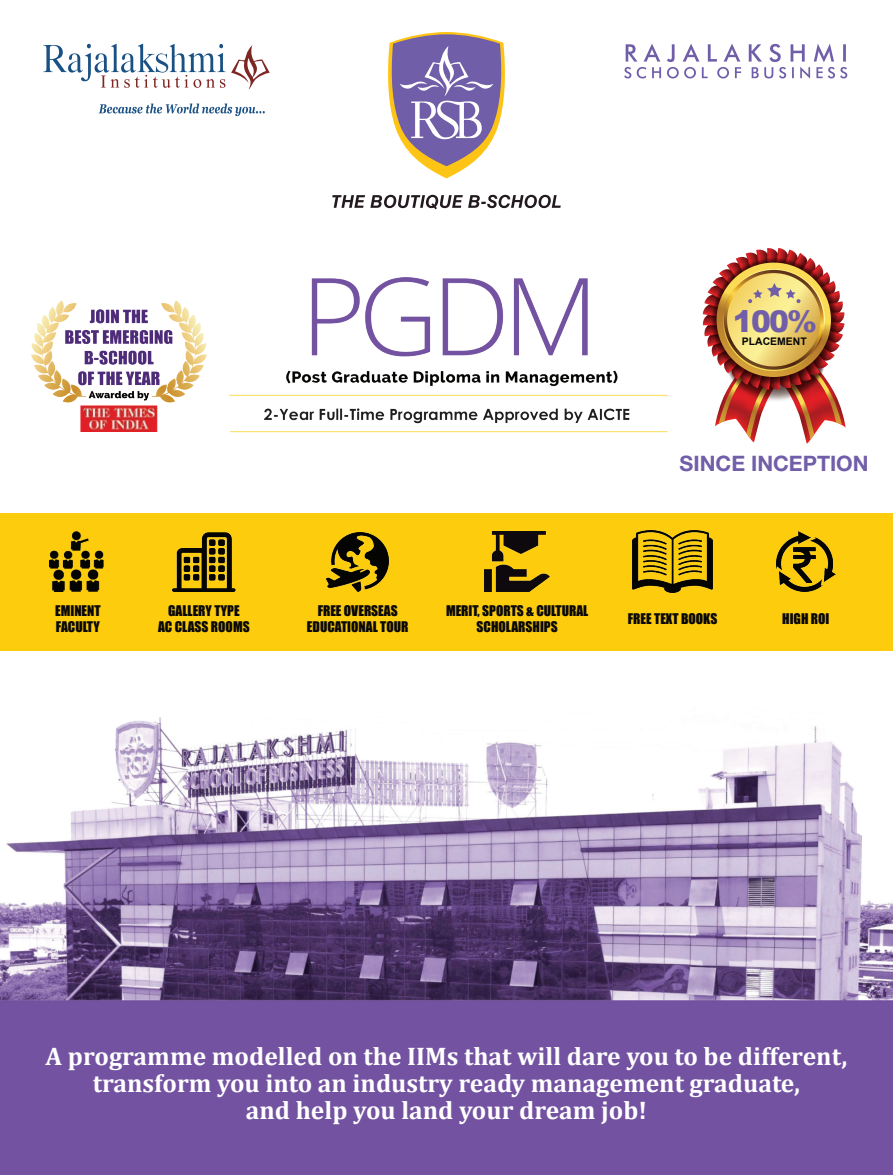
<style>
.page{position:relative;width:893px;height:1175px;background:#fff}
.page>*{position:absolute;margin:0;border:0;box-sizing:border-box;transform-origin:0 0}
.t1{font:900 29.85px "Arial";color:#705ea8}
.t2{font:700 25.5px/27px "Cambria";color:#fff;text-align:center}
.t3{font:700 21.3px "Helvetica Neue LT Pro";color:#705ea8}
.t4{font:13.5px/16.2px "Impact";color:#0a0908;text-align:center}
.t5{font:700 10.5px "Arial";color:#050504}
</style>
<div class="page">
<img style="left:0;top:717px;width:892px;height:311px">
<div style="left:0;top:1028px;width:892px;height:146px;background:#7352a1"></div>
<svg style="left:43px;top:44px;width:182px;height:44px"></svg>
<svg style="left:98px;top:103px;width:167px;height:13px"></svg>
<svg style="left:231px;top:45px;width:39px;height:44px"></svg>
<svg style="left:624px;top:44px;width:223px;height:35px"></svg>
<svg style="left:332px;top:195px;width:228px;height:14px"></svg>
<svg style="left:388px;top:32px;width:117px;height:146px"></svg>
<img style="left:31px;top:300px;width:176px;height:131px">
<img style="left:230px;top:277px;width:437px;height:156px">
<div style="left:285px;top:362px;width:329px;height:27px;background:#fff"></div>
<img style="left:273px;top:363px;width:352px;height:29px">
<svg style="left:702px;top:248px;width:143px;height:195px"></svg>
<div style="left:0;top:513px;width:892px;height:137px;background:#fdcc0c"></div>
<img style="left:50px;top:531px;width:53px;height:60px">
<img style="left:173px;top:532px;width:62px;height:59px">
<img style="left:327px;top:532px;width:61px;height:60px">
<img style="left:485px;top:531px;width:64px;height:60px">
<img style="left:633px;top:530px;width:79px;height:62px">
<img style="left:776px;top:531px;width:59px;height:60px">
<img style="left:793px;top:547px;width:22px;height:35px">
<p class="t1" style="left:732px;top:300px;width:86px">100%</p>
<p class="t5" style="left:741px;top:334px;width:66px">PLACEMENT</p>
<p class="t3" style="left:679px;top:450px;width:190px">SINCE INCEPTION</p>
<p class="t4" style="left:55px;top:601px;width:47px;text-align:left">EMINENT<br>FACULTY</p>
<p class="t4" style="left:158px;top:601px;width:93px">GALLERY TYPE<br>AC CLASS ROOMS</p>
<p class="t4" style="left:307px;top:601px;width:103px">FREE OVERSEAS<br>EDUCATIONAL TOUR</p>
<p class="t4" style="left:446px;top:601px;width:144px">MERIT, SPORTS &amp; CULTURAL<br>SCHOLARSHIPS</p>
<p class="t4" style="left:627px;top:610px;width:91px">FREE TEXT BOOKS</p>
<p class="t4" style="left:782px;top:610px;width:49px">HIGH ROI</p>
<p class="t2" style="left:46px;top:1041px;width:803px">A programme modelled on the IIMs that will dare you to be different, transform you into an industry ready management graduate,<br>and help you land your dream job!</p>
</div>
